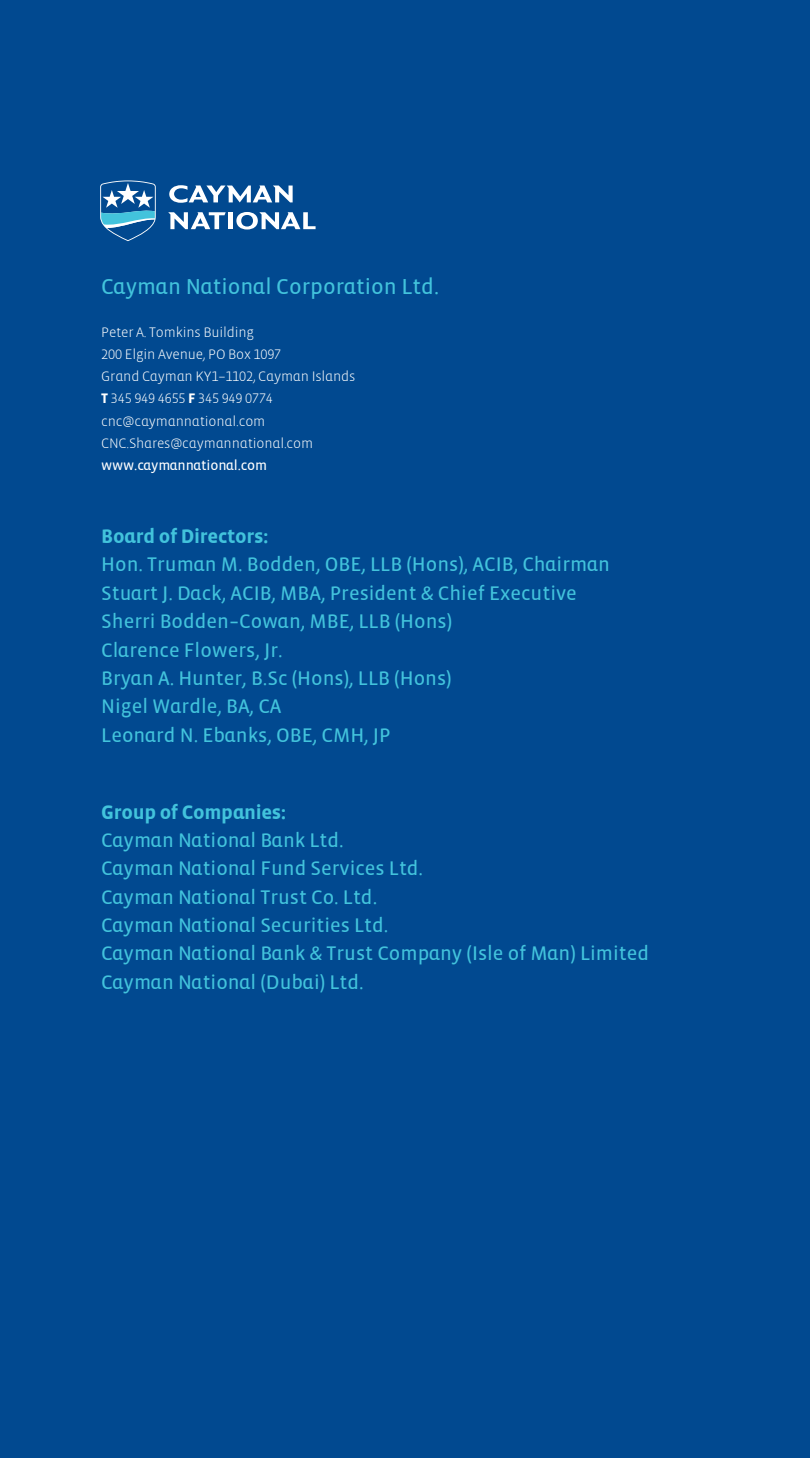
<style>
.page{position:relative;width:810px;height:1458px;background:#014990}
.page>*{position:absolute;margin:0;border:0;box-sizing:border-box;transform-origin:0 0}
.t1{font:22.28px "Vista Sans";color:#42c3dc}
.t2{font:20.25px "Vista Sans";color:#42c3dc}
.t3{font:700 20.25px "Vista Sans";letter-spacing:-.015em;color:#42c3dc}
.t4{font:300 14.17px "Vista Sans";letter-spacing:-.01em;color:#fff}
.t5{font:14.17px "Vista Sans";letter-spacing:-.01em;color:#fff}
.s1{font-weight:700}
</style>
<div class="page">
<svg style="left:168px;top:212px;width:58px;height:17px"></svg>
<div style="left:228px;top:212px;width:5px;height:17px;background:#fff"></div>
<svg style="left:236px;top:212px;width:80px;height:18px"></svg>
<svg style="left:169px;top:185px;width:124px;height:18px"></svg>
<svg style="left:100px;top:180px;width:56px;height:61px"></svg>
<p class="t1" style="left:101px;top:275px;width:339px">Cayman National Corporation Ltd.</p>
<p class="t4" style="left:101px;top:325px;width:154px">Peter A. Tomkins Building</p>
<p class="t4" style="left:101px;top:347px;width:182px">200 Elgin Avenue, PO Box 1097</p>
<p class="t4" style="left:101px;top:369px;width:256px">Grand Cayman KY1–1102, Cayman Islands</p>
<p class="t4" style="left:101px;top:391px;width:173px"><span class="s1">T</span> 345 949 4655 <span class="s1">F</span> 345 949 0774</p>
<p class="t4" style="left:101px;top:414px;width:166px">cnc@caymannational.com</p>
<p class="t4" style="left:101px;top:436px;width:213px">CNC.Shares@caymannational.com</p>
<p class="t5" style="left:101px;top:458px;width:168px">www.caymannational.com</p>
<p class="t3" style="left:101px;top:526px;width:169px">Board of Directors:</p>
<p class="t2" style="left:101px;top:554px;width:510px">Hon. Truman M. Bodden, OBE, LLB (Hons), ACIB, Chairman</p>
<p class="t2" style="left:101px;top:583px;width:477px">Stuart J. Dack, ACIB, MBA, President &amp; Chief Executive</p>
<p class="t2" style="left:101px;top:611px;width:353px">Sherri Bodden−Cowan, MBE, LLB (Hons)</p>
<p class="t2" style="left:101px;top:639px;width:183px">Clarence Flowers, Jr.</p>
<p class="t2" style="left:101px;top:668px;width:352px">Bryan A. Hunter, B.Sc (Hons), LLB (Hons)</p>
<p class="t2" style="left:101px;top:696px;width:182px">Nigel Wardle, BA, CA</p>
<p class="t2" style="left:101px;top:724px;width:291px">Leonard N. Ebanks, OBE, CMH, JP</p>
<p class="t3" style="left:101px;top:801px;width:187px">Group of Companies:</p>
<p class="t2" style="left:101px;top:830px;width:244px">Cayman National Bank Ltd.</p>
<p class="t2" style="left:101px;top:858px;width:323px">Cayman National Fund Services Ltd.</p>
<p class="t2" style="left:101px;top:886px;width:278px">Cayman National Trust Co. Ltd.</p>
<p class="t2" style="left:101px;top:915px;width:289px">Cayman National Securities Ltd.</p>
<p class="t2" style="left:101px;top:943px;width:549px">Cayman National Bank &amp; Trust Company (Isle of Man) Limited</p>
<p class="t2" style="left:101px;top:971px;width:264px">Cayman National (Dubai) Ltd.</p>
</div>
